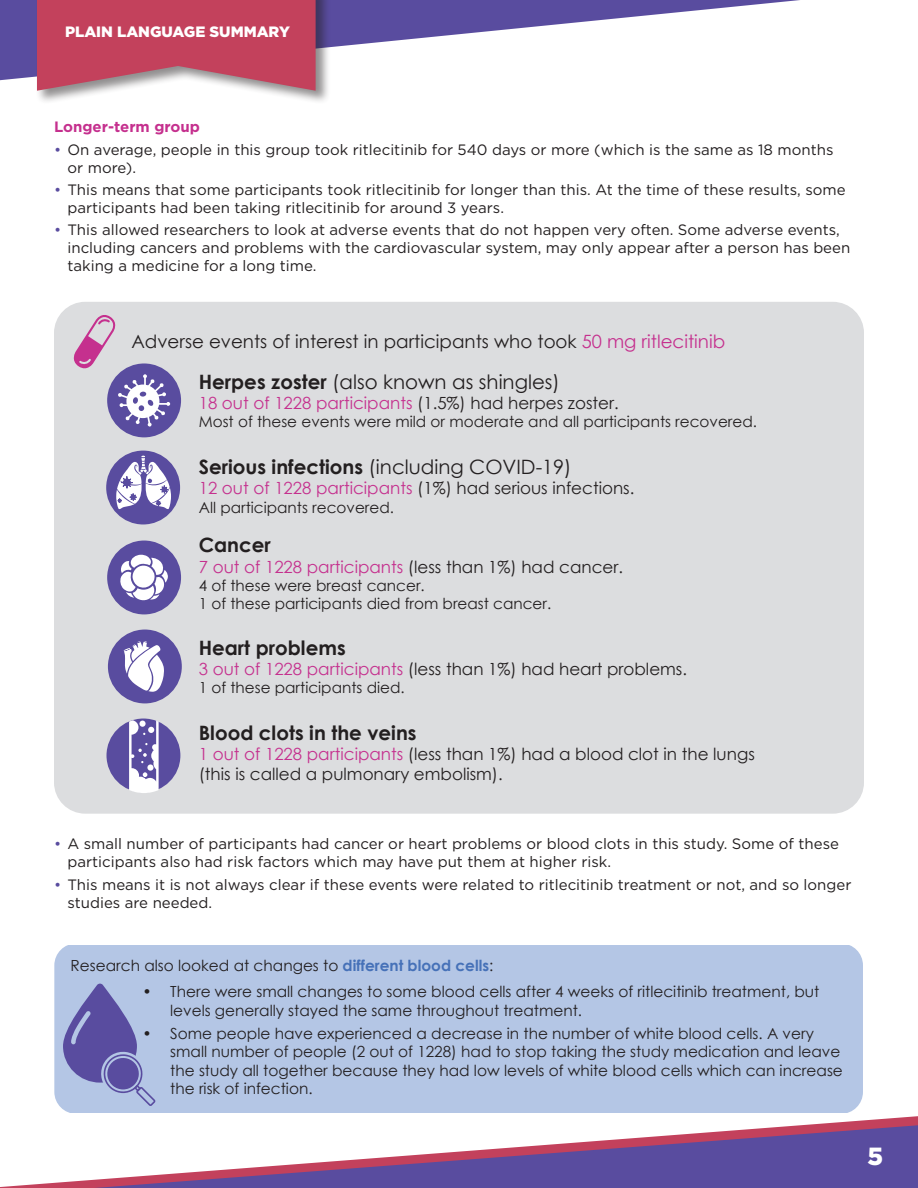
<style>
.page{position:relative;width:918px;height:1188px;background:#fff}
.page>*{position:absolute;margin:0;border:0;box-sizing:border-box;transform-origin:0 0}
.t1{font:900 24.9px "Gotham";color:#fff}
.t2{font:19.8px "Century Gothic";color:#231f20}
.t3{font:700 19.8px "Century Gothic";color:#231f20}
.t4{font:18.3px "Century Gothic";color:#231f20}
.t5{font:16.8px/20.1px "Century Gothic";color:#231f20}
.t6{font:16.8px "Century Gothic";color:#c5308e}
.t7{font:15.3px/18.5px "Century Gothic";color:#231f20}
.t8{font:15px/18px "Gotham";color:#231f20}
.t9{font:15px "Gotham";color:#fff}
.t10{font:900 15px "Gotham";color:#fff}
.H3_Sub_Sub_heading{font:700 15px "Gotham";color:#c5308e}
.s1{color:#594c9f}
.s2{color:#c5308e}
.s3{font-weight:700}
.s4{color:#231f20}
.s5{font-weight:700;color:#4671b8}
</style>
<div class="page">
<svg style="left:68px;top:1112px;width:850px;height:12px"></svg>
<svg style="left:0;top:0;width:800px;height:81px"></svg>
<div style="left:35px;top:0;width:296px;height:105px;background:#231f20;opacity:.5"></div>
<svg style="left:37px;top:0;width:279px;height:91px"></svg>
<svg style="left:0;top:1124px;width:918px;height:64px"></svg>
<div style="left:54px;top:302px;width:810px;height:512px;background:#dcdddf;border-radius:31px"></div>
<div style="left:107px;top:541px;width:74px;height:73px;background:#594c9f;border-radius:50%"></div>
<svg style="left:120px;top:555px;width:48px;height:46px"></svg>
<div style="left:107px;top:719px;width:73px;height:73px;background:#594c9f;border-radius:50%"></div>
<svg style="left:129px;top:720px;width:30px;height:73px"></svg>
<div style="left:107px;top:363px;width:74px;height:74px;background:#594c9f;border-radius:50%"></div>
<svg style="left:73px;top:315px;width:97px;height:112px"></svg>
<div style="left:106px;top:451px;width:74px;height:73px;background:#594c9f;border-radius:50%"></div>
<svg style="left:116px;top:455px;width:55px;height:54px"></svg>
<div style="left:108px;top:630px;width:74px;height:73px;background:#594c9f;border-radius:50%"></div>
<svg style="left:123px;top:641px;width:41px;height:51px"></svg>
<div style="left:54px;top:945px;width:809px;height:167px;background:#b4c6e5"></div>
<svg style="left:63px;top:983px;width:92px;height:123px"></svg>
<p class="t10" style="left:65px;top:23px;width:226px">PLAIN LANGUAGE SUMMARY</p>
<p class="t9" style="left:51px;top:33px;width:227px">PLAIN LANGUAGE SUMMARY</p>
<p class="H3_Sub_Sub_heading" style="left:54px;top:118px;width:147px">Longer-term group</p>
<p class="t8" style="left:68px;top:140px;width:768px;text-indent:-14px"><span class="s1">•</span> On average, people in this group took ritlecitinib for 540 days or more (which is the same as 18 months or more).</p>
<p class="t8" style="left:68px;top:180px;width:780px;text-indent:-14px"><span class="s1">•</span> This means that some participants took ritlecitinib for longer than this. At the time of these results, some participants had been taking ritlecitinib for around 3 years.</p>
<p class="t8" style="left:68px;top:221px;width:784px;text-indent:-14px"><span class="s1">•</span> This allowed researchers to look at adverse events that do not happen very often. Some adverse events, including cancers and problems with the cardiovascular system, may only appear after a person has been taking a medicine for a long time.</p>
<p class="t4" style="left:131px;top:329px;width:595px">Adverse events of interest in participants who took <span class="s2">50 mg ritlecitinib</span></p>
<p class="t2" style="left:199px;top:368px;width:363px"><span class="s3">Herpes zoster</span> (also known as shingles)</p>
<p class="t6" style="left:199px;top:391px;width:422px">18 out of 1228 participants <span class="s4">(1.5%) had herpes zoster.</span></p>
<p class="t7" style="left:199px;top:412px;width:560px">Most of these events were mild or moderate and all participants recovered.</p>
<p class="t2" style="left:199px;top:453px;width:374px"><span class="s3">Serious infections</span> (including COVID-19)</p>
<p class="t5" style="left:199px;top:478px;width:437px"><span class="s2">12 out of 1228 participants</span> (1%) had serious infections.</p>
<p class="t7" style="left:199px;top:498px;width:197px">All participants recovered.</p>
<p class="t3" style="left:199px;top:530px;width:74px">Cancer</p>
<p class="t6" style="left:199px;top:555px;width:426px">7 out of 1228 participants <span class="s4">(less than 1%) had cancer.</span></p>
<p class="t7" style="left:199px;top:576px;width:354px">4 of these were breast cancer.<br>1 of these participants died from breast cancer.</p>
<p class="t3" style="left:199px;top:633px;width:148px">Heart problems</p>
<p class="t5" style="left:199px;top:659px;width:490px"><span class="s2">3 out of 1228 participants</span> (less than 1%) had heart problems.</p>
<p class="t7" style="left:199px;top:678px;width:208px">1 of these participants died.</p>
<p class="t3" style="left:199px;top:717px;width:219px">Blood clots in the veins</p>
<p class="t5" style="left:199px;top:743px;width:558px"><span class="s2">1 out of 1228 participants</span> (less than 1%) had a blood clot in the lungs (this is called a pulmonary embolism).</p>
<p class="t8" style="left:68px;top:835px;width:773px;text-indent:-14px"><span class="s1">•</span> A small number of participants had cancer or heart problems or blood clots in this study. Some of these participants also had risk factors which may have put them at higher risk.</p>
<p class="t8" style="left:68px;top:875px;width:785px;text-indent:-14px"><span class="s1">•</span> This means it is not always clear if these events were related to ritlecitinib treatment or not, and so longer studies are needed.</p>
<p class="t7" style="left:71px;top:956px;width:424px">Research also looked at changes to <span class="s5">different blood cells</span>:</p>
<p class="t7" style="left:170px;top:982px;width:651px;text-indent:-28px">• There were small changes to some blood cells after 4 weeks of ritlecitinib treatment, but levels generally stayed the same throughout treatment.</p>
<p class="t7" style="left:170px;top:1024px;width:674px;text-indent:-28px">• Some people have experienced a decrease in the number of white blood cells. A very small number of people (2 out of 1228) had to stop taking the study medication and leave the study all together because they had low levels of white blood cells which can increase the risk of infection.</p>
<h1 class="t1" style="left:867px;top:1142px;width:17px">5</h1>
</div>
